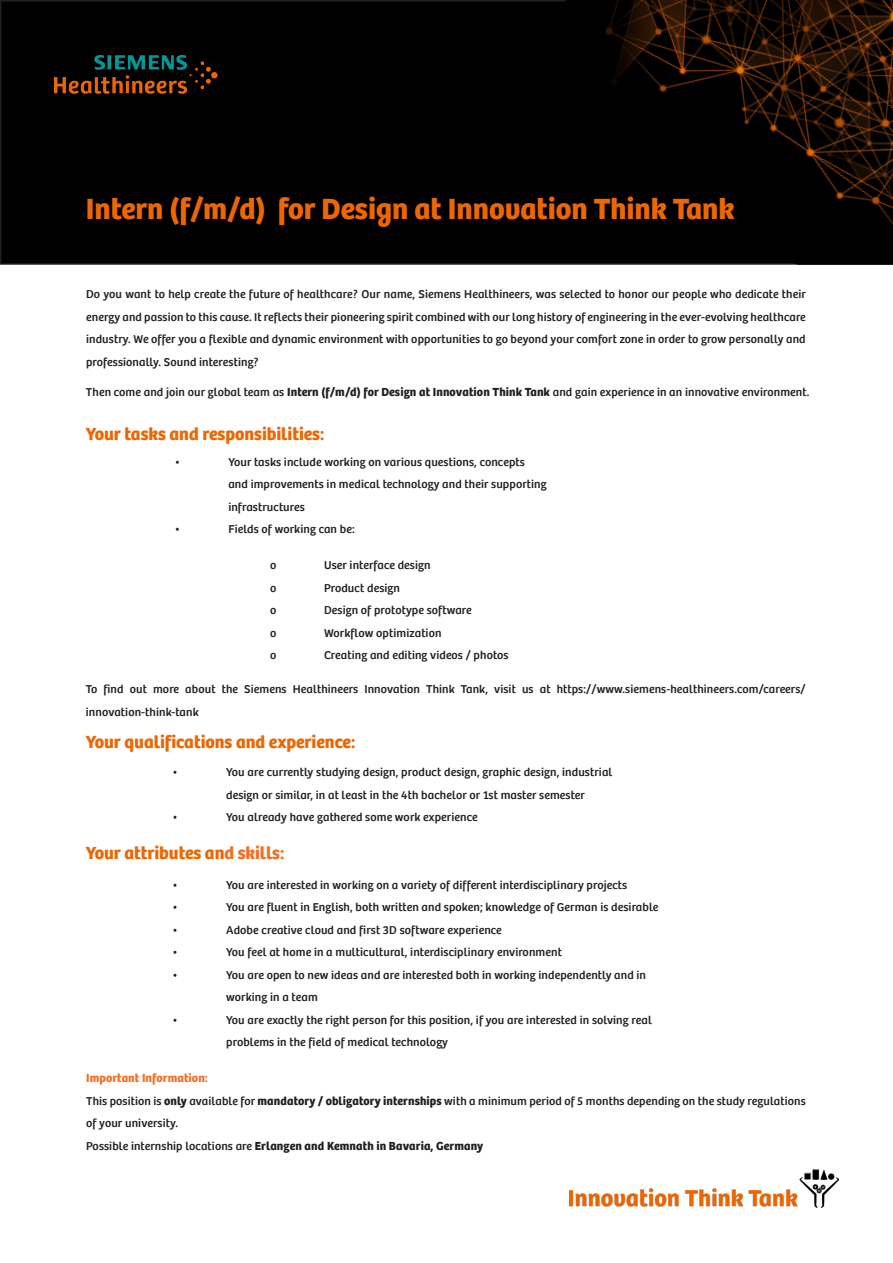
<style>
.page{position:relative;width:893px;height:1263px;background:#fff}
.page>*{position:absolute;margin:0;border:0;box-sizing:border-box;transform-origin:0 0}
.t1{font:30px "Bree SH Headline Regular";color:#ec6602}
.t2{font:18px "Bree SH Headline Regular";color:#ec6602}
.t3{font:12px/22.5px "Bree SH Text Regular";letter-spacing:.01em;color:#231f20}
.t4{font:12px "Bree SH Text Bold";letter-spacing:.01em;color:#231f20}
.t5{font:12px "Bree SH Text Bold";letter-spacing:.01em;color:#f36e23}
.s1{font-family:"Bree SH Text Bold"}
.s2{color:#f36e23}
.s3{font-family:"Bree SH Text Regular"}
</style>
<div class="page">
<div style="left:1px;top:1px;width:891px;height:263px;background:#000"></div>
<img style="left:555px;top:0;width:338px;height:265px">
<img style="left:54px;top:55px;width:164px;height:38px">
<img style="left:570px;top:1169px;width:269px;height:39px">
<p class="t1" style="left:86px;top:190px;width:650px">Intern (f/m/d) for Design at Innovation Think Tank</p>
<p class="t3" style="left:86px;top:283px;width:721px;text-align:justify">Do you want to help create the future of healthcare? Our name, Siemens Healthineers, was selected to honor our people who dedicate their energy and passion to this cause. It reflects their pioneering spirit combined with our long history of engineering in the ever-evolving healthcare industry. We offer you a flexible and dynamic environment with opportunities to go beyond your comfort zone in order to grow personally and professionally. Sound interesting?</p>
<p class="t3" style="left:86px;top:381px;width:725px">Then come and join our global team as <span class="s1">Intern (f/m/d) for Design at Innovation Think Tank</span> and gain experience in an innovative environment.</p>
<p class="t2" style="left:86px;top:423px;width:240px">Your tasks and responsibilities:</p>
<p class="t3" style="left:174px;top:451px;width:7px">•</p>
<p class="t3" style="left:228px;top:451px;width:298px">Your tasks include working on various questions, concepts</p>
<p class="t3" style="left:228px;top:473px;width:320px">and improvements in medical technology and their supporting</p>
<p class="t3" style="left:228px;top:496px;width:78px">infrastructures</p>
<p class="t3" style="left:174px;top:518px;width:7px">•</p>
<p class="t3" style="left:228px;top:518px;width:128px">Fields of working can be:</p>
<p class="t3" style="left:270px;top:554px;width:8px">o</p>
<p class="t3" style="left:324px;top:554px;width:108px">User interface design</p>
<p class="t3" style="left:270px;top:576px;width:8px">o</p>
<p class="t3" style="left:324px;top:576px;width:77px">Product design</p>
<p class="t3" style="left:270px;top:599px;width:8px">o</p>
<p class="t3" style="left:324px;top:599px;width:149px">Design of prototype software</p>
<p class="t3" style="left:270px;top:621px;width:8px">o</p>
<p class="t3" style="left:324px;top:621px;width:119px">Workflow optimization</p>
<p class="t3" style="left:270px;top:644px;width:8px">o</p>
<p class="t3" style="left:324px;top:644px;width:186px">Creating and editing videos / photos</p>
<p class="t3" style="left:86px;top:678px;width:721px">To find out more about the Siemens Healthineers Innovation Think Tank, visit us at https://www.siemens-healthineers.com/careers/ innovation-think-tank</p>
<p class="t2" style="left:86px;top:731px;width:271px">Your qualifications and experience:</p>
<p class="t3" style="left:172px;top:761px;width:7px">•</p>
<p class="t3" style="left:226px;top:761px;width:388px">You are currently studying design, product design, graphic design, industrial</p>
<p class="t3" style="left:226px;top:783px;width:360px">design or similar, in at least in the 4th bachelor or 1st master semester</p>
<p class="t3" style="left:172px;top:806px;width:7px">•</p>
<p class="t3" style="left:226px;top:806px;width:253px">You already have gathered some work experience</p>
<p class="t2" style="left:86px;top:842px;width:200px">Your attributes an<span class="s2">d skills:</span></p>
<p class="t3" style="left:172px;top:874px;width:7px">•</p>
<p class="t3" style="left:226px;top:874px;width:403px">You are interested in working on a variety of different interdisciplinary projects</p>
<p class="t3" style="left:172px;top:896px;width:7px">•</p>
<p class="t3" style="left:226px;top:896px;width:434px">You are fluent in English, both written and spoken; knowledge of German is desirable</p>
<p class="t3" style="left:172px;top:919px;width:7px">•</p>
<p class="t3" style="left:226px;top:919px;width:277px">Adobe creative cloud and first 3D software experience</p>
<p class="t3" style="left:172px;top:941px;width:7px">•</p>
<p class="t3" style="left:226px;top:941px;width:337px">You feel at home in a multicultural, interdisciplinary environment</p>
<p class="t3" style="left:172px;top:964px;width:7px">•</p>
<p class="t3" style="left:226px;top:964px;width:421px">You are open to new ideas and are interested both in working independently and in</p>
<p class="t3" style="left:226px;top:986px;width:93px">working in a team</p>
<p class="t3" style="left:172px;top:1009px;width:7px">•</p>
<p class="t3" style="left:226px;top:1009px;width:427px">You are exactly the right person for this position, if you are interested in solving real</p>
<p class="t3" style="left:226px;top:1031px;width:223px">problems in the field of medical technology</p>
<p class="t5" style="left:86px;top:1071px;width:123px">Important Information:</p>
<p class="t3" style="left:86px;top:1090px;width:721px">This position is <span class="s1">only</span> available for <span class="s1">mandatory / obligatory internships</span> with a minimum period of 5 months depending on the study regulations of your university.</p>
<p class="t4" style="left:86px;top:1138px;width:399px"><span class="s3">Possible internship locations are</span> Erlangen and Kemnath in Bavaria, Germany</p>
</div>
